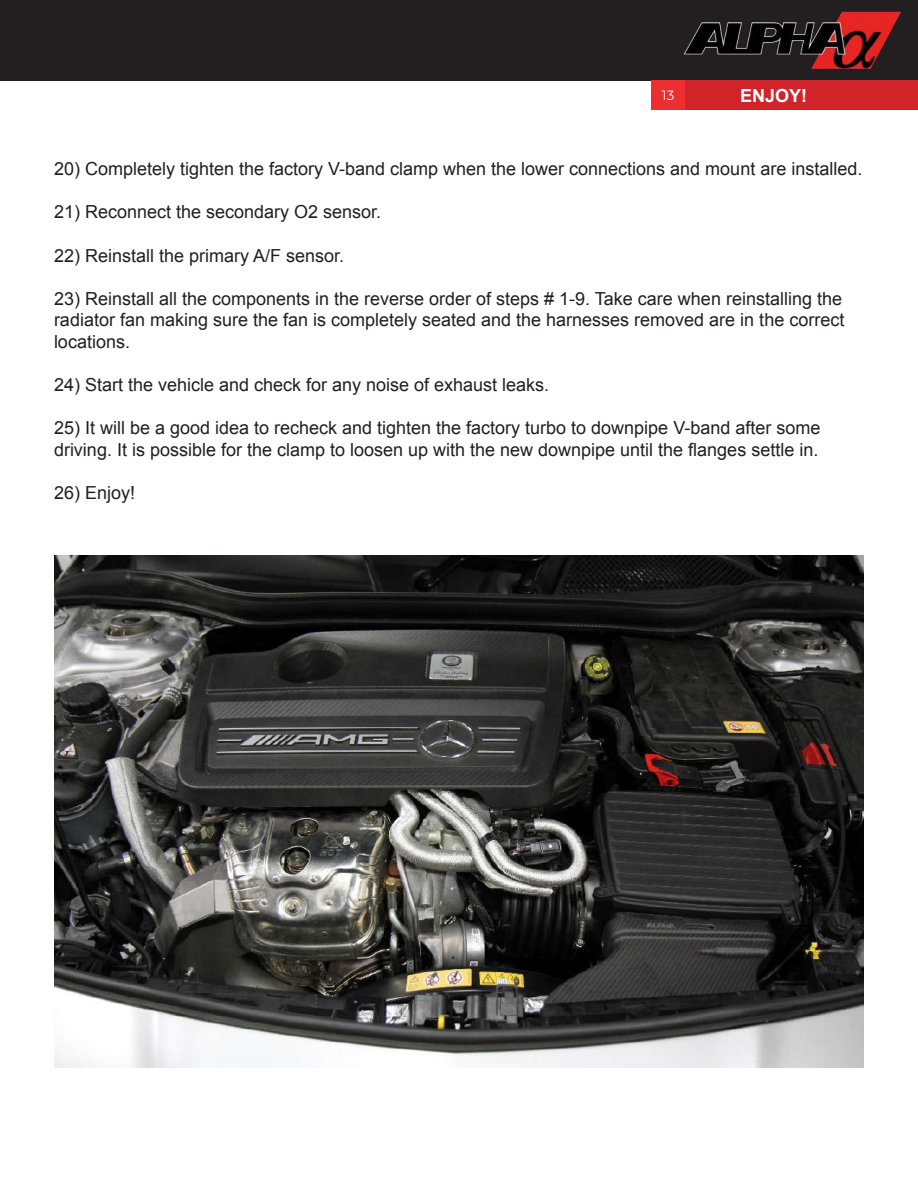
<style>
.page{position:relative;width:918px;height:1188px;background:#fff}
.page>*{position:absolute;margin:0;border:0;box-sizing:border-box;transform-origin:0 0}
.t1{font:18px/21.6px "Arial";color:#231f20}
.t2{font:700 18px "Arial";color:#fff}
.t3{font:13.5px "Montserrat";color:#fff}
</style>
<div class="page">
<hr style="left:0;top:80px;width:1px;height:30px;background:#d1232a">
<div style="left:0;top:0;width:918px;height:80px;background:#231f20"></div>
<div style="left:652px;top:80px;width:266px;height:30px;background:#d1232a"></div>
<div style="left:651px;top:80px;width:34px;height:30px;background:#ee2d30"></div>
<img style="left:683px;top:11px;width:218px;height:58px">
<img style="left:54px;top:555px;width:810px;height:512px">
<p class="t3" style="left:662px;top:86px;width:14px">13</p>
<p class="t2" style="left:740px;top:84px;width:69px">ENJOY!</p>
<p class="t1" style="left:54px;top:158px;width:810px">20) Completely tighten the factory V-band clamp when the lower connections and mount are installed.</p>
<p class="t1" style="left:54px;top:201px;width:329px">21) Reconnect the secondary O2 sensor.</p>
<p class="t1" style="left:54px;top:245px;width:292px">22) Reinstall the primary A/F sensor.</p>
<p class="t1" style="left:54px;top:288px;width:792px">23) Reinstall all the components in the reverse order of steps # 1-9. Take care when reinstalling the radiator fan making sure the fan is completely seated and the harnesses removed are in the correct locations.</p>
<p class="t1" style="left:54px;top:374px;width:497px">24) Start the vehicle and check for any noise of exhaust leaks.</p>
<p class="t1" style="left:54px;top:417px;width:768px">25) It will be a good idea to recheck and tighten the factory turbo to downpipe V-band after some driving. It is possible for the clamp to loosen up with the new downpipe until the flanges settle in.</p>
<p class="t1" style="left:54px;top:482px;width:83px">26) Enjoy!</p>
</div>
